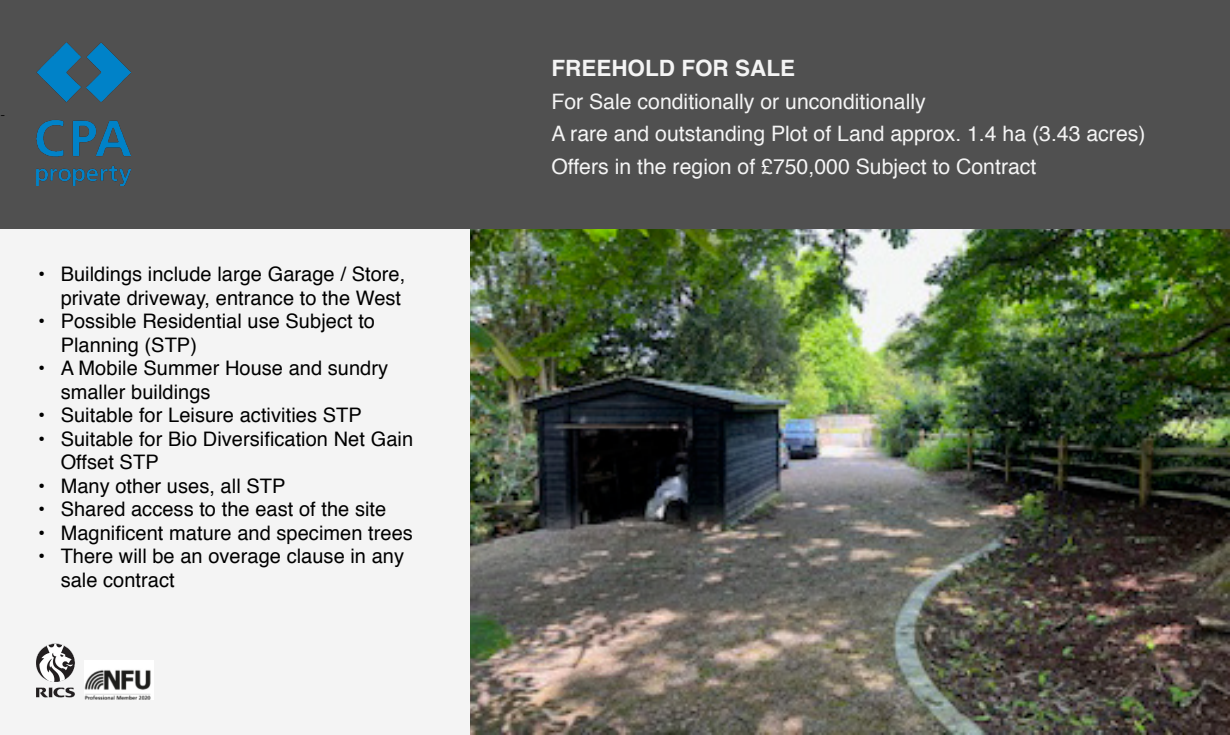
<style>
.page{position:relative;width:1230px;height:735px;background:#f4f4f4}
.page>*{position:absolute;margin:0;border:0;box-sizing:border-box;transform-origin:0 0}
.t1{font:700 22.5px "Helvetica";color:#f4f4f4}
.t2{font:21.25px "Helvetica";color:#f4f4f4}
.t3{font:20px/23.5px "Helvetica";letter-spacing:.005em;color:#000}
.t4{font:15px "Minion Pro";color:#000}
</style>
<div class="page">
<img style="left:471px;top:229px;width:759px;height:505px">
<div style="left:0;top:0;width:1230px;height:229px;background:#505050"></div>
<img style="left:36px;top:42px;width:95px;height:143px">
<img style="left:36px;top:643px;width:39px;height:55px">
<img style="left:85px;top:660px;width:68px;height:40px">
<p class="t4" style="left:0;top:104px;width:7px">-</p>
<p class="t3" style="left:38px;top:263px;width:369px;text-align:right">• Buildings include large Garage / Store, private driveway, entrance to the West</p>
<p class="t3" style="left:61px;top:310px;width:316px;text-indent:-22px">• Possible Residential use Subject to<br>Planning (STP)</p>
<p class="t3" style="left:61px;top:357px;width:329px;text-indent:-22px">• A Mobile Summer House and sundry smaller buildings</p>
<p class="t3" style="left:38px;top:404px;width:325px">• Suitable for Leisure activities STP</p>
<p class="t3" style="left:61px;top:428px;width:354px;text-indent:-22px">• Suitable for Bio Diversification Net Gain<br>Offset STP</p>
<p class="t3" style="left:38px;top:475px;width:249px">• Many other uses, all STP</p>
<p class="t3" style="left:38px;top:498px;width:350px">• Shared access to the east of the site</p>
<p class="t3" style="left:38px;top:522px;width:376px">• Magnificent mature and specimen trees</p>
<p class="t3" style="left:61px;top:545px;width:345px;text-indent:-22px">• There will be an overage clause in any sale contract</p>
<p class="t1" style="left:551px;top:50px;width:245px">FREEHOLD FOR SALE</p>
<p class="t2" style="left:551px;top:85px;width:376px">For Sale conditionally or unconditionally</p>
<p class="t2" style="left:551px;top:117px;width:596px">A rare and outstanding Plot of Land approx. 1.4 ha (3.43 acres)</p>
<p class="t2" style="left:551px;top:150px;width:487px">Offers in the region of £750,000 Subject to Contract</p>
</div>
